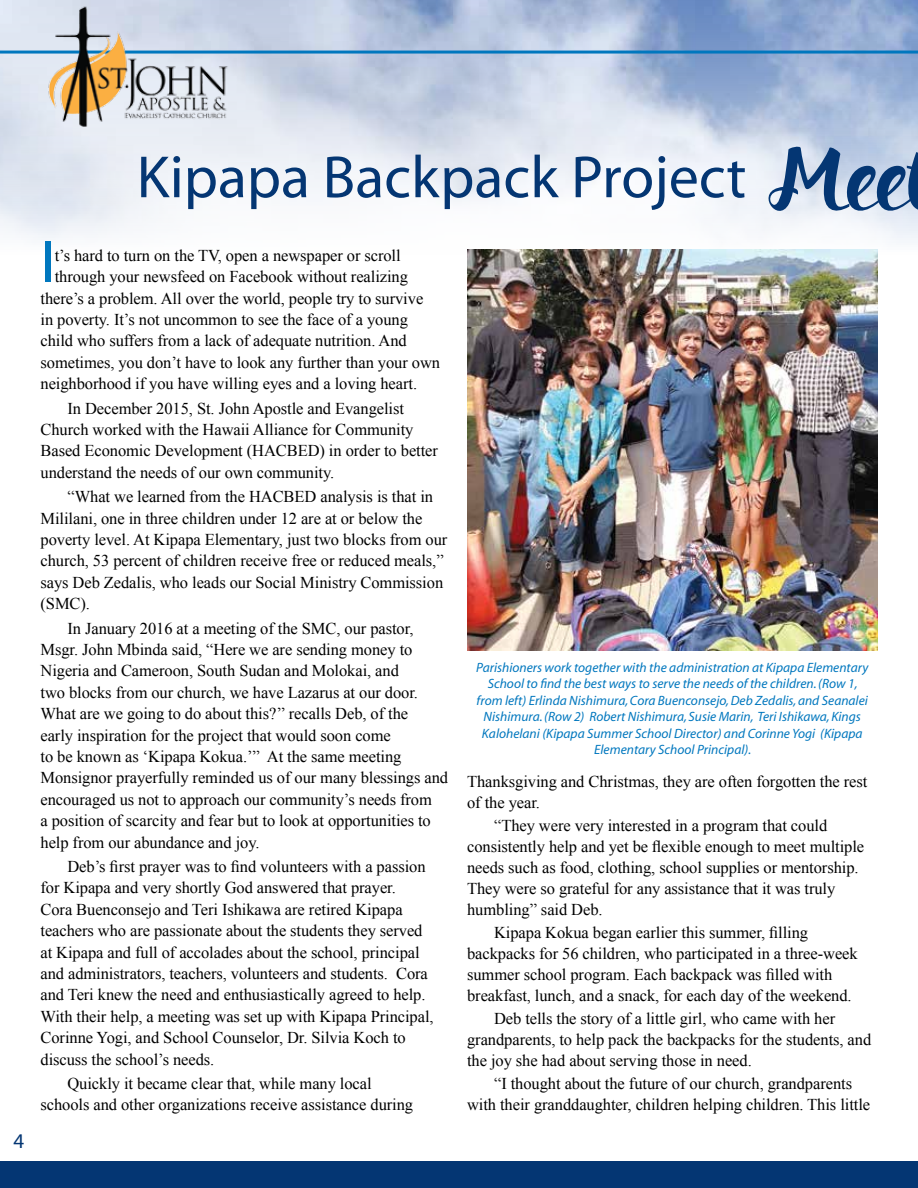
<style>
.page{position:relative;width:918px;height:1188px;background:#fff}
.page>*{position:absolute;margin:0;border:0;box-sizing:border-box;transform-origin:0 0}
.t1{font:60.6px "Myriad";color:#0077be}
.t2{font:60px "Myriad";color:#043673}
.t3{font:21px "Myriad";color:#043673}
.t4{font:16.5px/21.5px "Times New Roman";letter-spacing:-.005em;color:#000}
.t5{font:italic 13.5px/16.5px "Myriad";color:#0077be;text-align:center}
.s1{font-family:"Bringin";font-size:87px}
</style>
<div class="page">
<img style="left:0;top:0;width:918px;height:250px">
<hr style="left:0;top:51px;width:918px;height:3px;background:#0077be">
<img style="left:27px;top:0;width:219px;height:141px">
<div style="left:0;top:1161px;width:918px;height:27px;background:#043673"></div>
<img style="left:467px;top:250px;width:411px;height:400px">
<p class="t3" style="left:14px;top:1131px;width:12px">4</p>
<h2 class="t2" style="left:137px;top:147px;width:772px">Kipapa Backpack Project <span class="s1">Mee</span></h2>
<h1 class="t1" style="left:40px;top:232px;width:16px">I</h1>
<p class="t4" style="left:55px;top:245px;width:348px">t’s hard to turn on the TV, open a newspaper or scroll</p>
<p class="t4" style="left:55px;top:266px;width:355px">through your newsfeed on Facebook without realizing</p>
<p class="t4" style="left:41px;top:287px;width:384px">there’s a problem. All over the world, people try to survive</p>
<p class="t4" style="left:41px;top:308px;width:369px">in poverty. It’s not uncommon to see the face of a young</p>
<p class="t4" style="left:41px;top:330px;width:368px">child who suffers from a lack of adequate nutrition. And</p>
<p class="t4" style="left:41px;top:351px;width:401px">sometimes, you don’t have to look any further than your own</p>
<p class="t4" style="left:41px;top:373px;width:378px">neighborhood if you have willing eyes and a loving heart.</p>
<p class="t4" style="left:41px;top:397px;width:399px;text-indent:27px">In December 2015, St. John Apostle and Evangelist Church worked with the Hawaii Alliance for Community Based Economic Development (HACBED) in order to better understand the needs of our own community.</p>
<p class="t4" style="left:41px;top:486px;width:408px;text-indent:27px">“What we learned from the HACBED analysis is that in Mililani, one in three children under 12 are at or below the poverty level. At Kipapa Elementary, just two blocks from our church, 53 percent of children receive free or reduced meals,” says Deb Zedalis, who leads our Social Ministry Commission (SMC).</p>
<p class="t4" style="left:41px;top:617px;width:409px;text-indent:27px">In January 2016 at a meeting of the SMC, our pastor, Msgr. John Mbinda said, “Here we are sending money to Nigeria and Cameroon, South Sudan and Molokai, and<br>two blocks from our church, we have Lazarus at our door.<br>What are we going to do about this?’’ recalls Deb, of the<br>early inspiration for the project that would soon come<br>to be known as ‘Kipapa Kokua.’” At the same meeting Monsignor prayerfully reminded us of our many blessings and encouraged us not to approach our community’s needs from<br>a position of scarcity and fear but to look at opportunities to help from our abundance and joy.</p>
<p class="t4" style="left:41px;top:855px;width:395px;text-indent:27px">Deb’s first prayer was to find volunteers with a passion for Kipapa and very shortly God answered that prayer.<br>Cora Buenconsejo and Teri Ishikawa are retired Kipapa teachers who are passionate about the students they served at Kipapa and full of accolades about the school, principal and administrators, teachers, volunteers and students. Cora and Teri knew the need and enthusiastically agreed to help.<br>With their help, a meeting was set up with Kipapa Principal, Corinne Yogi, and School Counselor, Dr. Silvia Koch to discuss the school’s needs.</p>
<p class="t4" style="left:41px;top:1072px;width:374px;text-indent:27px">Quickly it became clear that, while many local schools and other organizations receive assistance during</p>
<p class="t5" style="left:476px;top:659px;width:394px">Parishioners work together with the administration at Kipapa Elementary School to find the best ways to serve the needs of the children. (Row 1, from left) Erlinda Nishimura, Cora Buenconsejo, Deb Zedalis, and Seanalei Nishimura. (Row 2) Robert Nishimura, Susie Marin, Teri Ishikawa, Kings Kalohelani (Kipapa Summer School Director) and Corinne Yogi (Kipapa Elementary School Principal).</p>
<p class="t4" style="left:467px;top:771px;width:402px;line-height:21px">Thanksgiving and Christmas, they are often forgotten the rest of the year.</p>
<p class="t4" style="left:467px;top:815px;width:399px;line-height:21px;text-indent:27px">“They were very interested in a program that could consistently help and yet be flexible enough to meet multiple needs such as food, clothing, school supplies or mentorship.<br>They were so grateful for any assistance that it was truly humbling” said Deb.</p>
<p class="t4" style="left:467px;top:922px;width:392px;line-height:21px;text-indent:27px">Kipapa Kokua began earlier this summer, filling backpacks for 56 children, who participated in a three-week summer school program. Each backpack was filled with breakfast, lunch, and a snack, for each day of the weekend.</p>
<p class="t4" style="left:467px;top:1008px;width:406px;line-height:21px;text-indent:27px">Deb tells the story of a little girl, who came with her grandparents, to help pack the backpacks for the students, and the joy she had about serving those in need.</p>
<p class="t4" style="left:467px;top:1073px;width:405px;line-height:21px;text-align:center">“I thought about the future of our church, grandparents<br>with their granddaughter, children helping children. This little</p>
</div>
